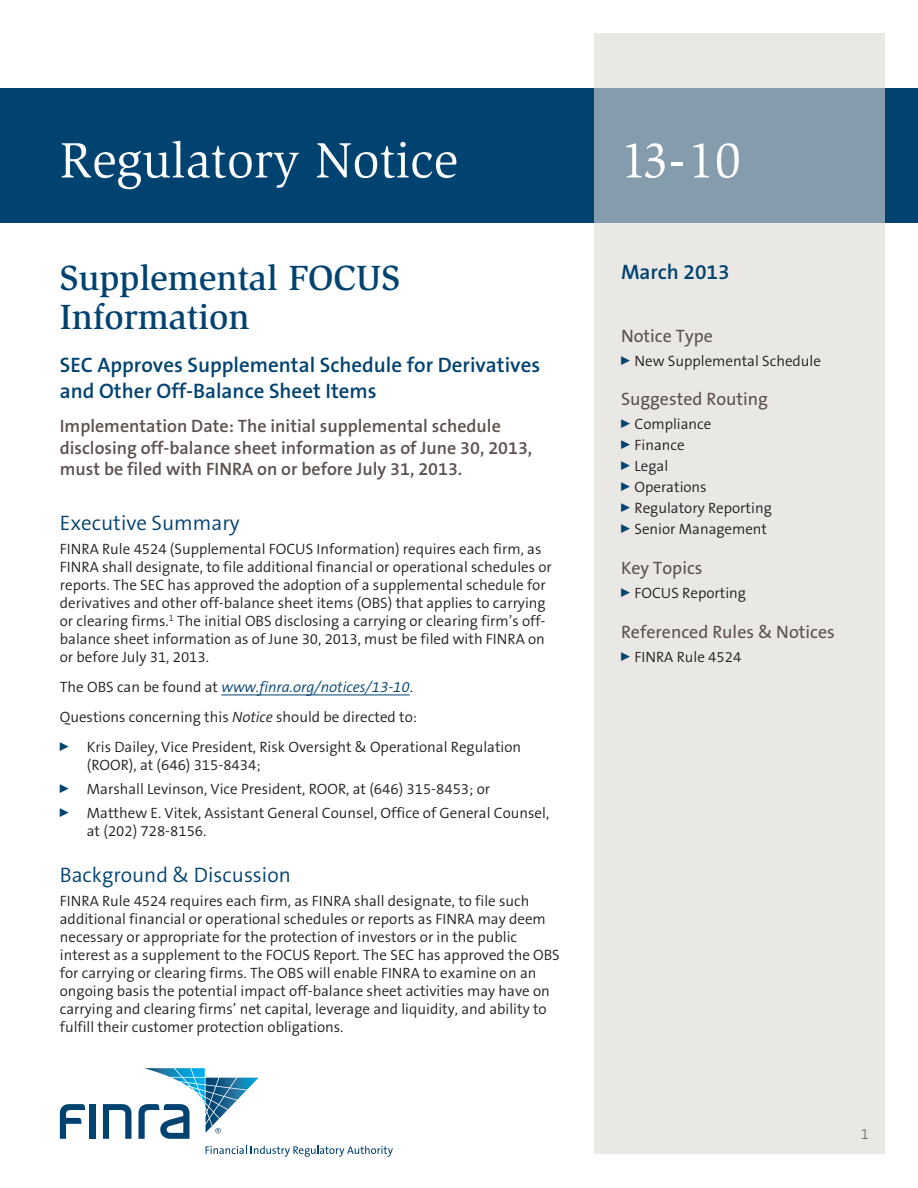
<style>
.page{position:relative;width:918px;height:1188px;background:#fff}
.page>*{position:absolute;margin:0;border:0;box-sizing:border-box;transform-origin:0 0}
.t1{font:51px "Slimbach LT";color:#fff}
.t2{font:500 36px/39px "Slimbach LT";color:#004270}
.t3{font:600 21px/25.2px "The Sans B6";color:#004270}
.t4{font:300 21px "The Sans B4";color:#004270}
.t5{font:600 18px/21.6px "The Sans B6";color:#5d514e}
.t6{font:18px "The Sans B5 Plain";color:#5d514e}
.t7{font:300 15px/18px "The Sans B4";color:#231f20}
.t8{font:200 15px "The Sans B2";color:#5d514e}
.s1{font-style:italic;color:#004270}
.s2{font-style:italic}
</style>
<div class="page">
<div style="left:0;top:88px;width:918px;height:135px;background:#004270"></div>
<svg style="left:594px;top:34px;width:290px;height:1120px;background:#dddede"></svg>
<div style="left:90px;top:1104px;width:6px;height:35px;background:#004270"></div>
<svg style="left:103px;top:1104px;width:28px;height:35px"></svg>
<svg style="left:60px;top:1104px;width:25px;height:35px"></svg>
<svg style="left:206px;top:1146px;width:187px;height:11px"></svg>
<svg style="left:138px;top:1068px;width:121px;height:71px"></svg>
<hr style="left:221px;top:694px;width:189px;height:1px;background:#004270">
<h1 class="t1" style="left:60px;top:131px;width:400px">Regulatory Notice</h1>
<h1 class="t1" style="left:621px;top:131px;width:122px">13-10</h1>
<h2 class="t2" style="left:60px;top:258px;width:342px">Supplemental FOCUS<br>Information</h2>
<h3 class="t3" style="left:60px;top:353px;width:482px">SEC Approves Supplemental Schedule for Derivatives and Other Off-Balance Sheet Items</h3>
<p class="t5" style="left:60px;top:416px;width:474px">Implementation Date: The initial supplemental schedule disclosing off-balance sheet information as of June 30, 2013, must be filed with FINRA on or before July 31, 2013.</p>
<h3 class="t4" style="left:60px;top:511px;width:181px">Executive Summary</h3>
<p class="t7" style="left:60px;top:540px;width:494px">FINRA Rule 4524 (Supplemental FOCUS Information) requires each firm, as FINRA shall designate, to file additional financial or operational schedules or reports. The SEC has approved the adoption of a supplemental schedule for derivatives and other off-balance sheet items (OBS) that applies to carrying or clearing firms.<sup>1</sup> The initial OBS disclosing a carrying or clearing firm’s off&shy;balance sheet information as of June 30, 2013, must be filed with FINRA on or before July 31, 2013.</p>
<p class="t7" style="left:60px;top:672px;width:463px;line-height:30px">The OBS can be found at <span class="s1">www.finra.org/notices/13-10</span>.<br>Questions concerning this <span class="s2">Notice</span> should be directed to:<br><sup>0</sup> Kris Dailey, Vice President, Risk Oversight &amp; Operational Regulation</p>
<p class="t7" style="left:60px;top:753px;width:491px;line-height:24px;text-indent:27px">(ROOR), at (646) 315-8434;<br><sup>0</sup> Marshall Levinson, Vice President, ROOR, at (646) 315-8453; or<br><sup>0</sup> Matthew E. Vitek, Assistant General Counsel, Office of General Counsel,</p>
<p class="t7" style="left:87px;top:822px;width:121px">at (202) 728-8156.</p>
<h3 class="t4" style="left:60px;top:863px;width:233px">Background &amp; Discussion</h3>
<p class="t7" style="left:60px;top:892px;width:502px">FINRA Rule 4524 requires each firm, as FINRA shall designate, to file such additional financial or operational schedules or reports as FINRA may deem necessary or appropriate for the protection of investors or in the public interest as a supplement to the FOCUS Report. The SEC has approved the OBS for carrying or clearing firms. The OBS will enable FINRA to examine on an ongoing basis the potential impact off-balance sheet activities may have on carrying and clearing firms’ net capital, leverage and liquidity, and ability to fulfill their customer protection obligations.</p>
<h3 class="t3" style="left:621px;top:260px;width:110px">March 2013</h3>
<p class="t6" style="left:621px;top:326px;width:93px">Notice Type</p>
<p class="t7" style="left:621px;top:352px;width:202px"><sup>0</sup> New Supplemental Schedule</p>
<p class="t6" style="left:621px;top:390px;width:149px">Suggested Routing</p>
<p class="t7" style="left:621px;top:414px;width:152px;line-height:21px"><sup>0</sup> Compliance<br><sup>0</sup> Finance<br><sup>0</sup> Legal<br><sup>0</sup> Operations<br><sup>0</sup> Regulatory Reporting<br><sup>0</sup> Senior Management</p>
<p class="t6" style="left:621px;top:558px;width:83px">Key Topics</p>
<p class="t7" style="left:621px;top:584px;width:127px"><sup>0</sup> FOCUS Reporting</p>
<p class="t6" style="left:621px;top:622px;width:215px">Referenced Rules &amp; Notices</p>
<p class="t7" style="left:621px;top:648px;width:122px"><sup>0</sup> FINRA Rule 4524</p>
<p class="t8" style="left:861px;top:1126px;width:10px">1</p>
</div>
